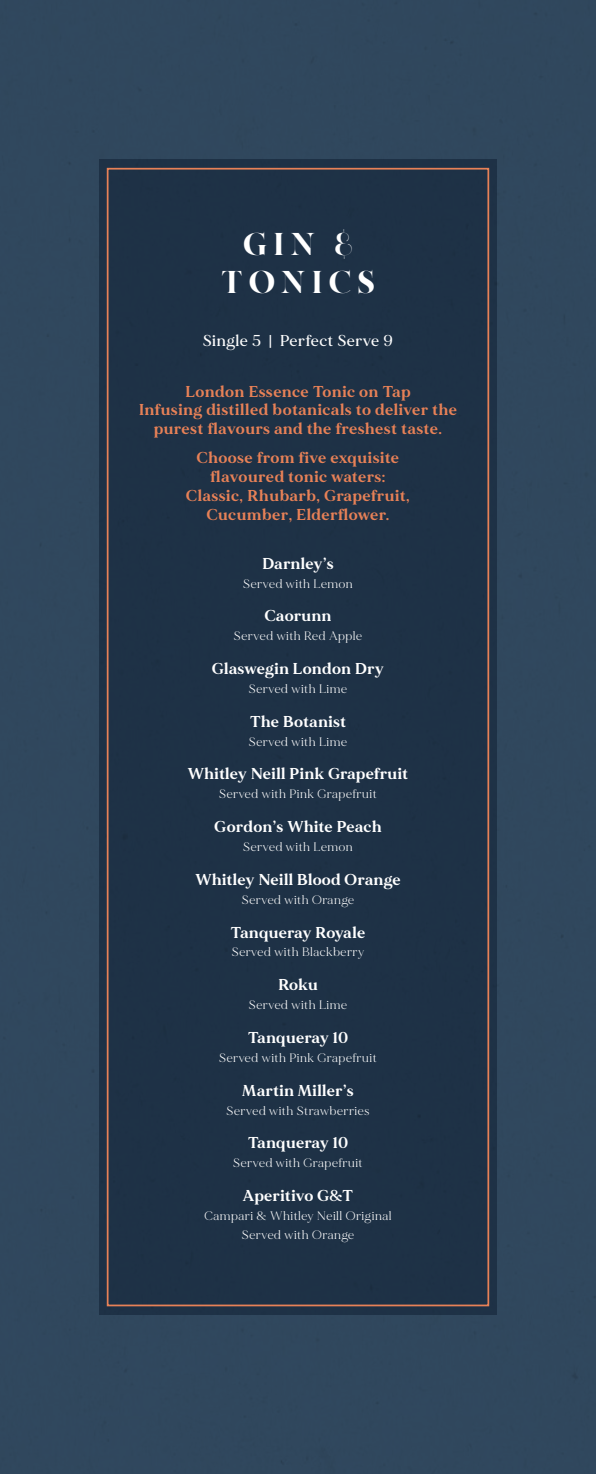
<style>
.page{position:relative;width:596px;height:1474px;background:#fff}
.page>*{position:absolute;margin:0;border:0;box-sizing:border-box;transform-origin:0 0}
.t1{font:900 31.5px/37.8px "MADE Canvas";letter-spacing:.2em;color:#fff;text-align:center}
.t2{font:700 15.75px/18.9px "MADE Mirage";letter-spacing:.05em;color:#e78157;text-align:center}
.t3{font:700 15.75px "MADE Mirage";letter-spacing:.04em;color:#fff}
.t4{font:500 15.75px "MADE Mirage";letter-spacing:.04em;color:#fff}
.t5{font:12.25px/18.9px "MADE Mirage";letter-spacing:.04em;color:#fff;text-align:center}
</style>
<div class="page">
<div style="left:0;top:0;width:595px;height:1473px;background:#30475d"></div>
<div style="left:99px;top:159px;width:397px;height:1155px;background:#1e3146"></div>
<div style="left:107px;top:168px;width:382px;height:1138px;border:2px solid #e78157"></div>
<h1 class="t1" style="left:221px;top:228px;width:155px">GIN &amp;<br>TONICS</h1>
<p class="t4" style="left:203px;top:330px;width:191px">Single 5 | Perfect Serve 9</p>
<p class="t2" style="left:139px;top:382px;width:319px">London Essence Tonic on Tap<br>Infusing distilled botanicals to deliver the purest flavours and the freshest taste.</p>
<p class="t2" style="left:186px;top:448px;width:225px">Choose from five exquisite flavoured tonic waters:<br>Classic, Rhubarb, Grapefruit,<br>Cucumber, Elderflower.</p>
<p class="t3" style="left:262px;top:553px;width:73px">Darnley’s</p>
<p class="t5" style="left:243px;top:574px;width:111px">Served with Lemon</p>
<p class="t3" style="left:264px;top:605px;width:68px">Caorunn</p>
<p class="t5" style="left:234px;top:626px;width:129px">Served with Red Apple</p>
<p class="t3" style="left:212px;top:658px;width:173px">Glaswegin London Dry</p>
<p class="t5" style="left:249px;top:679px;width:100px">Served with Lime</p>
<p class="t3" style="left:250px;top:711px;width:97px">The Botanist</p>
<p class="t5" style="left:249px;top:732px;width:100px">Served with Lime</p>
<p class="t3" style="left:188px;top:763px;width:221px">Whitley Neill Pink Grapefruit</p>
<p class="t5" style="left:219px;top:785px;width:159px">Served with Pink Grapefruit</p>
<p class="t3" style="left:214px;top:816px;width:168px">Gordon’s White Peach</p>
<p class="t5" style="left:243px;top:837px;width:111px">Served with Lemon</p>
<p class="t3" style="left:195px;top:869px;width:206px">Whitley Neill Blood Orange</p>
<p class="t5" style="left:242px;top:890px;width:114px">Served with Orange</p>
<p class="t3" style="left:231px;top:921px;width:136px">Tanqueray Royale</p>
<p class="t5" style="left:231px;top:943px;width:134px">Served with Blackberry</p>
<p class="t3" style="left:278px;top:974px;width:41px">Roku</p>
<p class="t5" style="left:249px;top:995px;width:100px">Served with Lime</p>
<p class="t3" style="left:248px;top:1027px;width:101px">Tanqueray 10</p>
<p class="t5" style="left:219px;top:1048px;width:159px">Served with Pink Grapefruit</p>
<p class="t3" style="left:242px;top:1079px;width:113px">Martin Miller’s</p>
<p class="t5" style="left:226px;top:1101px;width:144px">Served with Strawberries</p>
<p class="t3" style="left:248px;top:1132px;width:101px">Tanqueray 10</p>
<p class="t5" style="left:233px;top:1153px;width:131px">Served with Grapefruit</p>
<p class="t3" style="left:242px;top:1185px;width:112px">Aperitivo G&amp;T</p>
<p class="t5" style="left:204px;top:1206px;width:189px">Campari &amp; Whitley Neill Original<br>Served with Orange</p>
</div>
